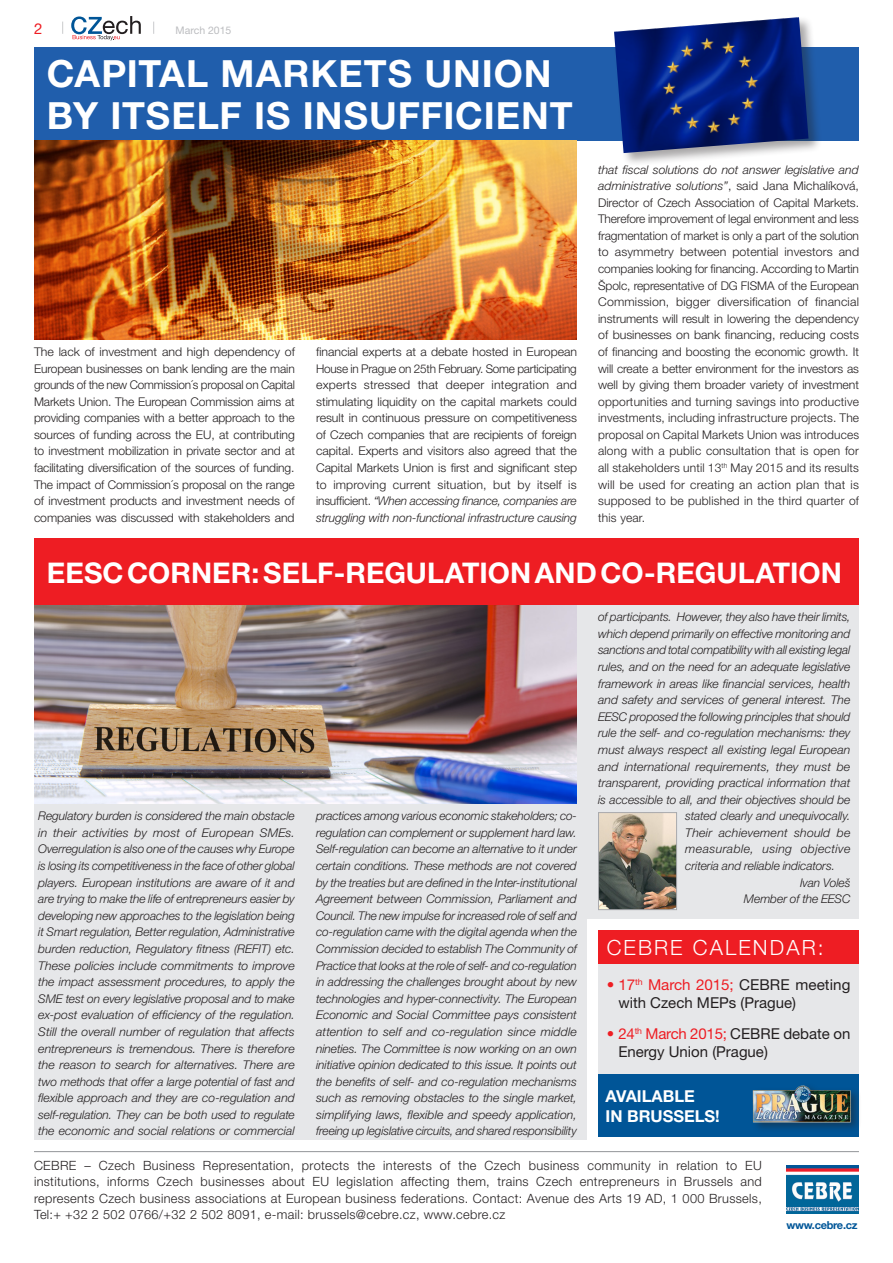
<style>
.page{position:relative;width:893px;height:1263px;background:#fff}
.page>*{position:absolute;margin:0;border:0;box-sizing:border-box;transform-origin:0 0}
.nadpis{font:700 37.5px/42px "Helvetica Neue CE";letter-spacing:.025em;color:#fff}
.nadpis-2{font:700 28.5px "Helvetica Neue CE";color:#fff}
.rubrika{font:300 21px "Helvetica Neue CE";letter-spacing:.1em;color:#fff}
.t1{font:700 16.5px/19.5px "Helvetica Neue CE";color:#fff}
.TXT_cebre_8_11{font:15px/18px "Helvetica Neue CE";color:#231f20}
.t2{font:15px "Helvetica Neue CE";color:#ee1d23}
.t3{font:300 12.75px/16.5px "Helvetica Neue CE";letter-spacing:.025em;color:#231f20;text-align:justify}
.TXT_cebre_8_11-2{font:italic 300 12px/16.6px "Helvetica Neue CE";letter-spacing:-.005em;color:#231f20;text-align:justify}
.TXT_cebre_8_11-3{font:300 12px/16.6px "Helvetica Neue CE";letter-spacing:.01em;color:#231f20;text-align:justify}
.TXT_cebre_8_11-4{font:italic 300 12px "Helvetica Neue CE";letter-spacing:.03em;color:#231f20}
.TXT_cebre_8_11-5{font:italic 300 12px "Helvetica Neue CE";letter-spacing:.015em;color:#231f20}
.t4{font:700 10.95px "Helvetica Neue CE";letter-spacing:-.025em;color:#015698}
.t5{font:10.5px "Helvetica Neue CE";color:#bcbdc0}
.s1{font-style:italic}
.s2{font-family:"Helvetica Neue Cond CE";font-weight:700;color:#ee1d23}
.s3{color:#ee1d23}
</style>
<div class="page">
<svg style="left:71px;top:16px;width:70px;height:24px"></svg>
<svg style="left:62px;top:22px;width:1px;height:12px"></svg>
<svg style="left:153px;top:22px;width:1px;height:12px"></svg>
<div style="left:34px;top:47px;width:825px;height:93px;background:#205eac"></div>
<div style="left:34px;top:588px;width:825px;height:552px;background:#e6e7e9"></div>
<div style="left:587px;top:920px;width:286px;height:225px;background:#fff"></div>
<img style="left:787px;top:1165px;width:71px;height:48px">
<hr style="left:34px;top:1151px;width:825px;height:1px;background:#939598">
<div style="left:598px;top:936px;width:261px;height:150px;background:#e6e7e9"></div>
<div style="left:598px;top:1074px;width:261px;height:63px;background:#005597"></div>
<div style="left:751px;top:1082px;width:111px;height:51px;background:#231f20;opacity:.45"></div>
<img style="left:752px;top:1084px;width:101px;height:39px">
<div style="left:598px;top:930px;width:261px;height:33px;background:#ee1d23"></div>
<img style="left:34px;top:140px;width:543px;height:199px">
<img style="left:34px;top:605px;width:543px;height:199px">
<div style="left:34px;top:538px;width:825px;height:67px;background:#ee1d23"></div>
<img style="left:600px;top:814px;width:75px;height:94px">
<div style="left:598px;top:812px;width:79px;height:98px;border:1px solid #a8a9ad"></div>
<div style="left:612px;top:15px;width:210px;height:152px;background:#231f20;opacity:.4"></div>
<img style="left:614px;top:17px;width:194px;height:136px">
<p class="t2" style="left:34px;top:20px;width:10px">2</p>
<p class="t5" style="left:176px;top:24px;width:57px">March 2015</p>
<p class="nadpis" style="left:47px;top:53px;width:527px">CAPITAL MARKETS UNION<br>BY ITSELF IS INSUFFICIENT</p>
<p class="TXT_cebre_8_11-3" style="left:34px;top:343px;width:262px">The lack of investment and high dependency of European businesses on bank lending are the main grounds of the new Commission´s proposal on Capital Markets Union. The European Commission aims at providing companies with a better approach to the sources of funding across the EU, at contributing to investment mobilization in private sector and at facilitating diversification of the sources of funding.<br>The impact of Commission´s proposal on the range of investment products and investment needs of companies was discussed with stakeholders and</p>
<p class="TXT_cebre_8_11-3" style="left:316px;top:343px;width:262px">financial experts at a debate hosted in European House in Prague on 25th February. Some participating experts stressed that deeper integration and stimulating liquidity on the capital markets could result in continuous pressure on competitiveness of Czech companies that are recipients of foreign capital. Experts and visitors also agreed that the Capital Markets Union is first and significant step to improving current situation, but by itself is insufficient. <span class="s1">“When accessing finance, companies are struggling with non-functional infrastructure causing</span></p>
<p class="TXT_cebre_8_11-3" style="left:598px;top:161px;width:262px"><span class="s1">that fiscal solutions do not answer legislative and administrative solutions”</span>, said Jana Michalíková, Director of Czech Association of Capital Markets.<br>Therefore improvement of legal environment and less fragmentation of market is only a part of the solution to asymmetry between potential investors and companies looking for financing. According to Martin Špolc, representative of DG FISMA of the European Commission, bigger diversification of financial instruments will result in lowering the dependency of businesses on bank financing, reducing costs of financing and boosting the economic growth. It will create a better environment for the investors as well by giving them broader variety of investment opportunities and turning savings into productive investments, including infrastructure projects. The proposal on Capital Markets Union was introduces along with a public consultation that is open for all stakeholders until 13<sup>th</sup> May 2015 and its results will be used for creating an action plan that is supposed to be published in the third quarter of this year.</p>
<p class="nadpis-2" style="left:47px;top:556px;width:796px">EESC CORNER: SELF-REGULATION AND CO-REGULATION</p>
<p class="TXT_cebre_8_11-2" style="left:598px;top:609px;width:254px">of participants. However, they also have their limits,</p>
<p class="TXT_cebre_8_11-2" style="left:598px;top:625px;width:254px">which depend primarily on effective monitoring and</p>
<p class="TXT_cebre_8_11-2" style="left:598px;top:642px;width:254px">sanctions and total compatibility with all existing legal</p>
<p class="TXT_cebre_8_11-2" style="left:598px;top:658px;width:254px">rules, and on the need for an adequate legislative</p>
<p class="TXT_cebre_8_11-2" style="left:598px;top:675px;width:254px">framework in areas like financial services, health</p>
<p class="TXT_cebre_8_11-2" style="left:598px;top:692px;width:254px">and safety and services of general interest. The</p>
<p class="TXT_cebre_8_11-2" style="left:598px;top:708px;width:254px">EESC proposed the following principles that should</p>
<p class="TXT_cebre_8_11-2" style="left:598px;top:725px;width:254px">rule the self- and co-regulation mechanisms: they</p>
<p class="TXT_cebre_8_11-2" style="left:598px;top:741px;width:254px">must always respect all existing legal European</p>
<p class="TXT_cebre_8_11-2" style="left:598px;top:758px;width:254px">and international requirements, they must be</p>
<p class="TXT_cebre_8_11-2" style="left:598px;top:775px;width:254px">transparent, providing practical information that</p>
<p class="TXT_cebre_8_11-2" style="left:598px;top:791px;width:254px">is accessible to all, and their objectives should be</p>
<p class="TXT_cebre_8_11-2" style="left:685px;top:808px;width:167px">stated clearly and unequivocally.</p>
<p class="TXT_cebre_8_11-5" style="left:685px;top:826px;width:167px">Their achievement should be</p>
<p class="TXT_cebre_8_11-4" style="left:685px;top:842px;width:167px">measurable, using objective</p>
<p class="TXT_cebre_8_11-2" style="left:685px;top:857px;width:151px">criteria and reliable indicators.</p>
<p class="TXT_cebre_8_11-2" style="left:800px;top:874px;width:52px">Ivan Voleš</p>
<p class="TXT_cebre_8_11-2" style="left:744px;top:891px;width:108px">Member of the EESC</p>
<p class="TXT_cebre_8_11-2" style="left:38px;top:808px;width:258px">Regulatory burden is considered the main obstacle in their activities by most of European SMEs.<br>Overregulation is also one of the causes why Europe is losing its competitiveness in the face of other global players. European institutions are aware of it and are trying to make the life of entrepreneurs easier by developing new approaches to the legislation being it Smart regulation, Better regulation, Administrative burden reduction, Regulatory fitness (REFIT) etc.<br>These policies include commitments to improve the impact assessment procedures, to apply the SME test on every legislative proposal and to make ex-post evaluation of efficiency of the regulation.<br>Still the overall number of regulation that affects entrepreneurs is tremendous. There is therefore the reason to search for alternatives. There are two methods that offer a large potential of fast and flexible approach and they are co-regulation and self-regulation. They can be both used to regulate the economic and social relations or commercial</p>
<p class="t3" style="left:34px;top:1157px;width:729px">CEBRE – Czech Business Representation, protects the interests of the Czech business community in relation to EU institutions, informs Czech businesses about EU legislation affecting them, trains Czech entrepreneurs in Brussels and represents Czech business associations at European business federations. Contact: Avenue des Arts 19 AD, 1 000 Brussels, Tel:+ +32 2 502 0766/+32 2 502 8091, e-mail: brussels@cebre.cz, www.cebre.cz</p>
<p class="TXT_cebre_8_11-2" style="left:316px;top:808px;width:262px">practices among various economic stakeholders; co&shy;regulation can complement or supplement hard law.<br>Self-regulation can become an alternative to it under certain conditions. These methods are not covered by the treaties but are defined in the Inter-institutional Agreement between Commission, Parliament and Council. The new impulse for increased role of self and co-regulation came with the digital agenda when the Commission decided to establish The Community of Practice that looks at the role of self- and co-regulation in addressing the challenges brought about by new technologies and hyper-connectivity. The European Economic and Social Committee pays consistent attention to self and co-regulation since middle nineties. The Committee is now working on an own initiative opinion dedicated to this issue. It points out the benefits of self- and co-regulation mechanisms such as removing obstacles to the single market, simplifying laws, flexible and speedy application, freeing up legislative circuits, and shared responsibility</p>
<p class="rubrika" style="left:607px;top:936px;width:218px">CEBRE CALENDAR:</p>
<p class="TXT_cebre_8_11" style="left:618px;top:976px;width:234px;text-indent:-12px"><span class="s2">•</span> <span class="s3">17</span><sup>th</sup> <span class="s3">March 2015;</span> CEBRE meeting with Czech MEPs (Prague)</p>
<p class="TXT_cebre_8_11" style="left:618px;top:1024px;width:234px;text-indent:-12px"><span class="s2">•</span> <span class="s3">24</span><sup>th</sup> <span class="s3">March 2015;</span> CEBRE debate on<br>Energy Union (Prague)</p>
<p class="t1" style="left:605px;top:1087px;width:116px">AVAILABLE<br>IN BRUSSELS!</p>
<p class="t4" style="left:786px;top:1219px;width:73px">www.cebre.cz</p>
</div>
